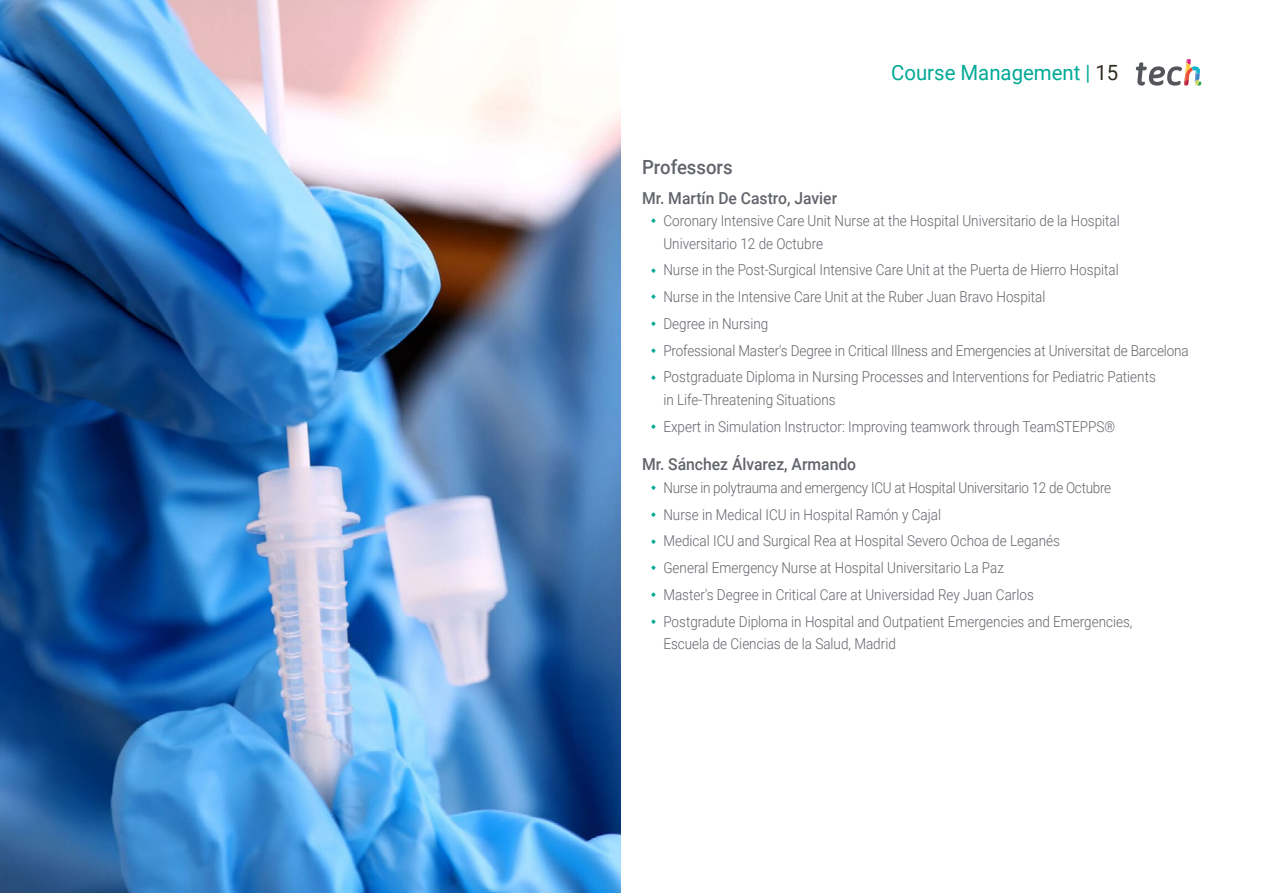
<style>
.page{position:relative;width:1263px;height:893px;background:#fff}
.page>*{position:absolute;margin:0;border:0;box-sizing:border-box;transform-origin:0 0}
.t1{font:21px "Roboto";color:#00a996}
.t2{font:500 19.5px "Roboto";color:#61646a;scale:.95 1}
.t3{font:500 16.5px "Roboto";color:#61646a;scale:.95 1}
.t4{font:300 15px/26.7px "Roboto";color:#61646a;scale:.9 1}
.s1{color:#312e20}
</style>
<div class="page">
<svg style="left:1136px;top:59px;width:65px;height:27px"></svg>
<img style="left:0;top:0;width:621px;height:893px">
<h1 class="t1" style="left:891px;top:57px;width:229px">Course Management | <span class="s1">15</span></h1>
<h2 class="t2" style="left:642px;top:154px;width:97px">Professors</h2>
<p class="t3" style="left:642px;top:186px;width:207px">Mr. Martín De Castro, Javier</p>
<p class="t4" style="left:663px;top:209px;width:509px;line-height:22.5px">Coronary Intensive Care Unit Nurse at the Hospital Universitario de la Hospital<br>Universitario 12 de Octubre</p>
<p class="t4" style="left:663px;top:256px;width:585px">Nurse in the Post-Surgical Intensive Care Unit at the Puerta de Hierro Hospital<br>Nurse in the Intensive Care Unit at the Ruber Juan Bravo Hospital<br>Degree in Nursing<br>Professional Master's Degree in Critical Illness and Emergencies at Universitat de Barcelona Postgraduate Diploma in Nursing Processes and Interventions for Pediatric Patients</p>
<p class="t4" style="left:663px;top:386px;width:504px">in Life-Threatening Situations<br>Expert in Simulation Instructor: Improving teamwork through TeamSTEPPS®</p>
<p class="t3" style="left:642px;top:453px;width:227px">Mr. Sánchez Álvarez, Armando</p>
<p class="t4" style="left:663px;top:473px;width:523px">Nurse in polytrauma and emergency ICU at Hospital Universitario 12 de Octubre Nurse in Medical ICU in Hospital Ramón y Cajal<br>Medical ICU and Surgical Rea at Hospital Severo Ochoa de Leganés<br>General Emergency Nurse at Hospital Universitario La Paz<br>Master's Degree in Critical Care at Universidad Rey Juan Carlos<br>Postgradute Diploma in Hospital and Outpatient Emergencies and Emergencies,</p>
<p class="t4" style="left:663px;top:630px;width:260px">Escuela de Ciencias de la Salud, Madrid</p>
</div>
